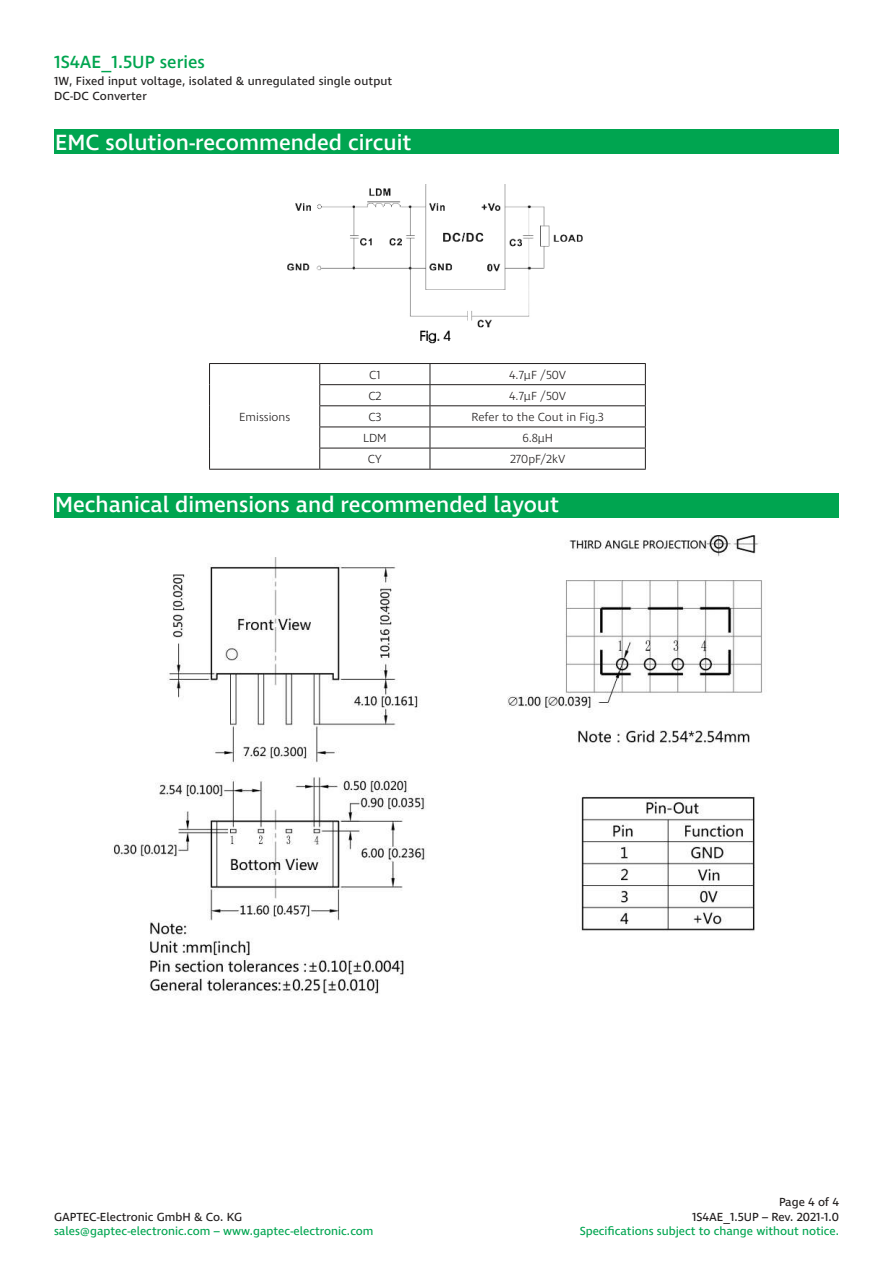
<style>
.page{position:relative;width:893px;height:1263px;background:#fff}
.page>*{position:absolute;margin:0;border:0;box-sizing:border-box;transform-origin:0 0}
.t1{font:500 22.5px "Ingra";color:#fff}
.t2{font:500 18px "Ingra";color:#00a550}
.t3{font:12px/14.4px "Ingra";letter-spacing:.01em;color:#221f1f;text-align:right}
.t4{font:12px "Ingra";color:#00a550}
.t5{font:300 12px "Ingra";color:#221f1f}
</style>
<div class="page">
<div style="left:54px;top:129px;width:785px;height:25px;background:#00a550"></div>
<img style="left:287px;top:185px;width:296px;height:159px">
<hr style="left:209px;top:363px;width:111px;height:1px;background:#221f1f">
<hr style="left:320px;top:363px;width:110px;height:1px;background:#221f1f">
<hr style="left:319px;top:384px;width:111px;height:1px;background:#221f1f">
<hr style="left:319px;top:405px;width:111px;height:1px;background:#221f1f">
<hr style="left:319px;top:427px;width:111px;height:1px;background:#221f1f">
<svg style="left:209px;top:364px;width:1px;height:105px"></svg>
<hr style="left:319px;top:448px;width:111px;height:1px;background:#221f1f">
<svg style="left:319px;top:364px;width:1px;height:105px"></svg>
<hr style="left:209px;top:469px;width:111px;height:1px;background:#221f1f">
<hr style="left:320px;top:469px;width:110px;height:1px;background:#221f1f">
<hr style="left:430px;top:363px;width:216px;height:1px;background:#221f1f">
<svg style="left:645px;top:364px;width:1px;height:105px"></svg>
<hr style="left:430px;top:384px;width:216px;height:1px;background:#221f1f">
<hr style="left:430px;top:405px;width:216px;height:1px;background:#221f1f">
<hr style="left:430px;top:427px;width:216px;height:1px;background:#221f1f">
<hr style="left:430px;top:448px;width:216px;height:1px;background:#221f1f">
<svg style="left:430px;top:364px;width:1px;height:105px"></svg>
<hr style="left:430px;top:469px;width:216px;height:1px;background:#221f1f">
<div style="left:54px;top:493px;width:785px;height:25px;background:#00a550"></div>
<img style="left:113px;top:536px;width:649px;height:459px">
<h2 class="t2" style="left:54px;top:55px;width:152px">1S4AE_1.5UP series</h2>
<p class="t3" style="left:54px;top:75px;width:340px;text-align:left">1W, Fixed input voltage, isolated &amp; unregulated single output<br>DC-DC Converter</p>
<h1 class="t1" style="left:55px;top:132px;width:358px">EMC solution-recommended circuit</h1>
<p class="t5" style="left:369px;top:369px;width:13px">C1</p>
<p class="t5" style="left:509px;top:369px;width:59px">4.7µF /50V</p>
<p class="t5" style="left:368px;top:390px;width:15px">C2</p>
<p class="t5" style="left:509px;top:390px;width:59px">4.7µF /50V</p>
<p class="t5" style="left:368px;top:411px;width:14px">C3</p>
<p class="t5" style="left:472px;top:411px;width:134px">Refer to the Cout in Fig.3</p>
<p class="t5" style="left:363px;top:432px;width:25px">LDM</p>
<p class="t5" style="left:522px;top:432px;width:32px">6.8µH</p>
<p class="t5" style="left:368px;top:453px;width:15px">CY</p>
<p class="t5" style="left:510px;top:453px;width:57px">270pF/2kV</p>
<h1 class="t1" style="left:55px;top:494px;width:506px">Mechanical dimensions and recommended layout</h1>
<p class="t5" style="left:239px;top:411px;width:53px">Emissions</p>
<p class="t3" style="left:54px;top:1210px;width:190px">GAPTEC-Electronic GmbH &amp; Co. KG</p>
<p class="t4" style="left:54px;top:1225px;width:321px">sales@gaptec-electronic.com – www.gaptec-electronic.com</p>
<p class="t3" style="left:692px;top:1195px;width:148px">Page 4 of 4<br>1S4AE_1.5UP – Rev. 2021-1.0</p>
<p class="t4" style="left:580px;top:1225px;width:261px">Specifications subject to change without notice.</p>
</div>
